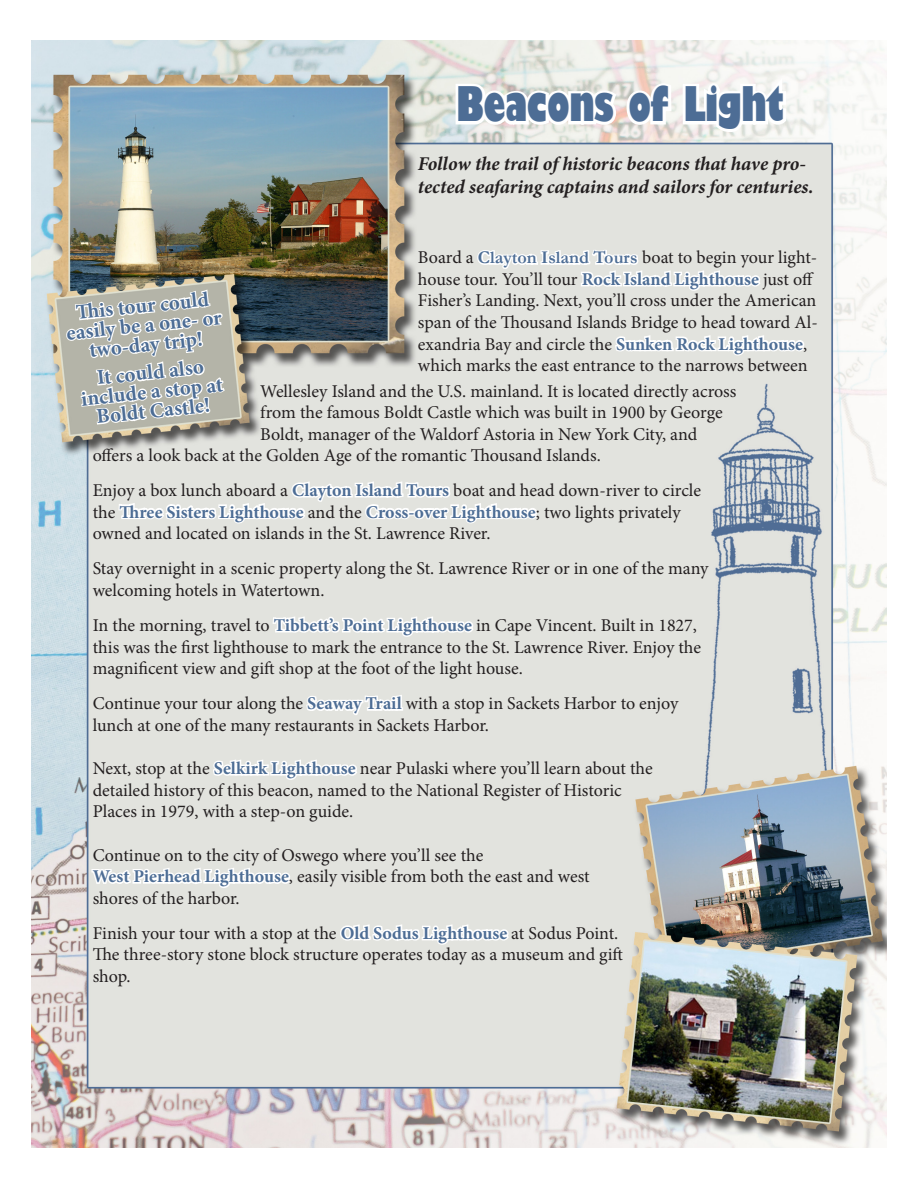
<style>
.page{position:relative;width:918px;height:1188px;background:#fff}
.page>*{position:absolute;margin:0;border:0;box-sizing:border-box;transform-origin:0 0}
.t1{font:800 condensed 46.5px "Gill Sans";letter-spacing:-.01em;color:#4d6d95}
.t2{font:700 21px "Minion Pro";color:#4d6d95}
.t3{font:italic 700 19.5px/23.4px "Minion Pro";letter-spacing:-.005em;color:#231f20}
.t4{font:18px/21.6px "Minion Pro";letter-spacing:-.005em;color:#231f20}
.s1{font-family:"Garamond";font-weight:700;color:#4d6d95}
.s2{font-weight:700;color:#4d6d95}
</style>
<div class="page">
<img style="left:31px;top:40px;width:856px;height:1107px">
<svg style="left:453px;top:79px;width:221px;height:50px"></svg>
<svg style="left:680px;top:78px;width:109px;height:57px"></svg>
<svg style="left:475px;top:230px;width:288px;height:62px"></svg>
<svg style="left:614px;top:333px;width:193px;height:24px"></svg>
<svg style="left:117px;top:479px;width:422px;height:46px"></svg>
<svg style="left:271px;top:614px;width:205px;height:24px"></svg>
<svg style="left:305px;top:693px;width:100px;height:33px"></svg>
<svg style="left:211px;top:757px;width:148px;height:24px"></svg>
<svg style="left:90px;top:856px;width:203px;height:43px"></svg>
<svg style="left:338px;top:922px;width:173px;height:24px"></svg>
<svg style="left:64px;top:259px;width:162px;height:201px"></svg>
<p class="t1" style="left:456px;top:75px;width:329px">Beacons of Light</p>
<p class="t3" style="left:418px;top:151px;width:397px">Follow the trail of historic beacons that have pro&shy;tected seafaring captains and sailors for centuries.</p>
<p class="t4" style="left:418px;top:247px;width:401px">Board a <span class="s1">Clayton Island Tours</span> boat to begin your light&shy;house tour. You’ll tour <span class="s2">Rock Island Lighthouse</span> just off Fisher’s Landing. Next, you’ll cross under the American span of the Thousand Islands Bridge to head toward Al&shy;exandria Bay and circle the <span class="s2">Sunken Rock Lighthouse</span>, which marks the east entrance to the narrows between</p>
<p class="t4" style="left:260px;top:380px;width:478px">Wellesley Island and the U.S. mainland. It is located directly across from the famous Boldt Castle which was built in 1900 by George<br>Boldt, manager of the Waldorf Astoria in New York City, and</p>
<p class="t4" style="left:93px;top:444px;width:510px">offers a look back at the Golden Age of the romantic Thousand Islands.</p>
<p class="t4" style="left:93px;top:480px;width:610px">Enjoy a box lunch aboard a <span class="s2">Clayton Island Tours</span> boat and head down-river to circle the <span class="s2">Three Sisters Lighthouse</span> and the <span class="s2">Cross-over Lighthouse</span>; two lights privately owned and located on islands in the St. Lawrence River.</p>
<p class="t4" style="left:93px;top:558px;width:617px">Stay overnight in a scenic property along the St. Lawrence River or in one of the many welcoming hotels in Watertown.</p>
<p class="t4" style="left:93px;top:615px;width:610px">In the morning, travel to <span class="s2">Tibbett’s Point Lighthouse</span> in Cape Vincent. Built in 1827, this was the first lighthouse to mark the entrance to the St. Lawrence River. Enjoy the magnificent view and gift shop at the foot of the light house.</p>
<p class="t4" style="left:93px;top:693px;width:587px">Continue your tour along the <span class="s2">Seaway Trail</span> with a stop in Sackets Harbor to enjoy lunch at one of the many restaurants in Sackets Harbor.</p>
<p class="t4" style="left:93px;top:758px;width:562px">Next, stop at the <span class="s2">Selkirk Lighthouse</span> near Pulaski where you’ll learn about the</p>
<p class="t4" style="left:93px;top:779px;width:531px">detailed history of this beacon, named to the National Register of Historic</p>
<p class="t4" style="left:93px;top:801px;width:262px">Places in 1979, with a step-on guide.</p>
<p class="t4" style="left:93px;top:844px;width:392px">Continue on to the city of Oswego where you’ll see the</p>
<p class="t4" style="left:93px;top:866px;width:499px"><span class="s2">West Pierhead Lighthouse</span>, easily visible from both the east and west shores of the harbor.</p>
<p class="t4" style="left:93px;top:922px;width:532px">Finish your tour with a stop at the <span class="s2">Old Sodus Lighthouse</span> at Sodus Point.<br>The three-story stone block structure operates today as a museum and gift shop.</p>
<p class="t2" style="left:74px;top:298px;width:135px;rotate:-6deg">T is tour could</p>
<p class="t2" style="left:65px;top:319px;width:158px;rotate:-6deg">easily be a one- or</p>
<p class="t2" style="left:95px;top:363px;width:109px;rotate:-6deg">It could also</p>
<p class="t2" style="left:88px;top:336px;width:115px;rotate:-6deg">two-day trip!</p>
<p class="t2" style="left:80px;top:384px;width:144px;rotate:-6deg">include a stop at</p>
<p class="t2" style="left:95px;top:402px;width:115px;rotate:-6deg">Boldt Castle!</p>
</div>
